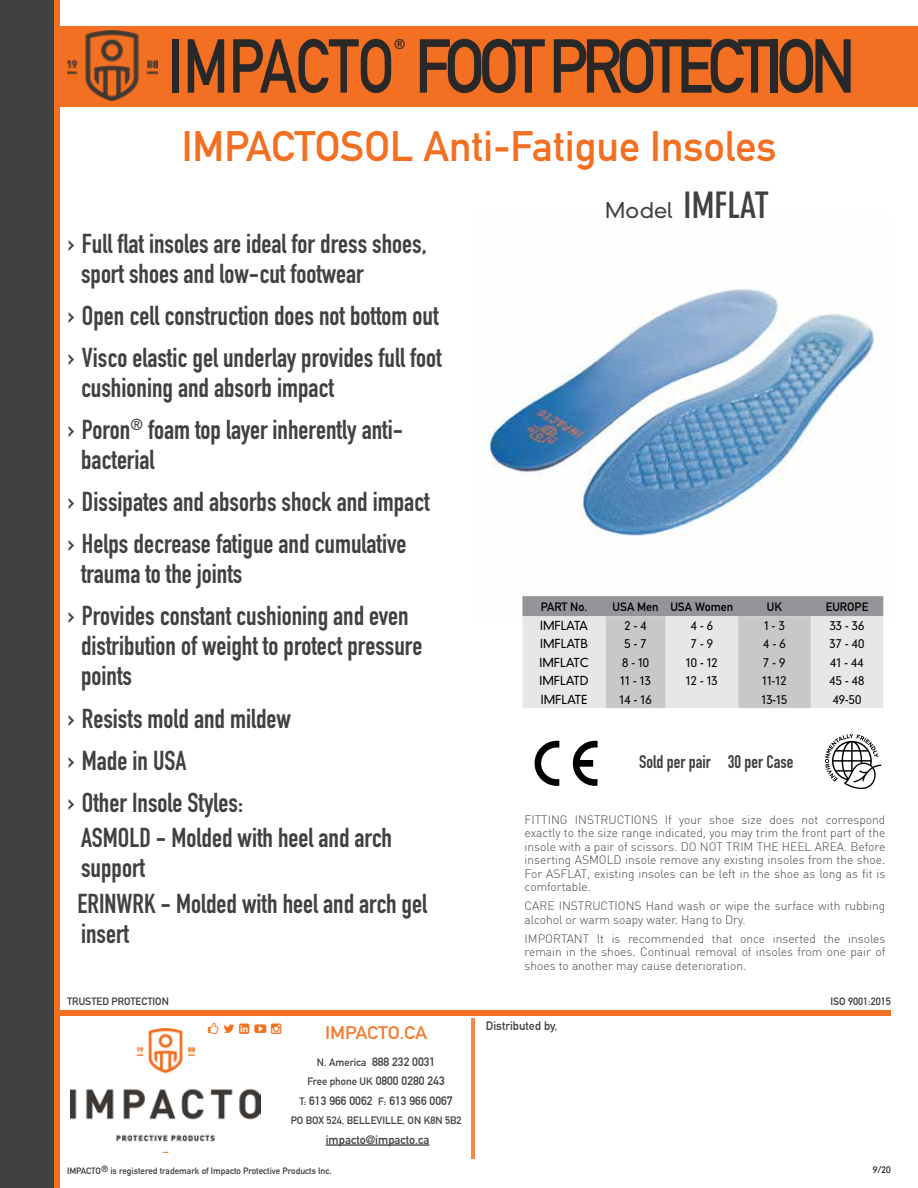
<style>
.page{position:relative;width:918px;height:1188px;background:#fff}
.page>*{position:absolute;margin:0;border:0;box-sizing:border-box;transform-origin:0 0}
.t1{font:75px "DIN Mittelschrift Std";letter-spacing:-.09em;color:#292829;scale:.8 1}
.t2{font:42px "DIN Mittelschrift Std";color:#f36f21}
.t3{font:700 condensed 36px "DIN Neuzeit Grotesk Std";color:#414042}
.t4{font:27px/42.2px "DIN Engschrift Std";color:#414042}
.t5{font:18px "DIN Engschrift Std";color:#414042}
.t6{font:18px "DIN Mittelschrift Std";color:#f47d32;scale:1.1 1}
.t7{font:13.95px "DIN Mittelschrift Std";color:#292829}
.t8{font:300 12px/13.5px "DIN";color:#4b4541;text-align:justify}
.t9{font:300 12px "DIN Neuzeit Grotesk Std";color:#000}
.t10{font:700 12px "DIN Alternate";color:#414042}
.t11{font:12px "DIN Mittelschrift Std";color:#000}
.t12{font:700 10.5px "DIN Alternate";color:#414042}
.t13{font:10.5px "DIN Mittelschrift Std";color:#3e3935}
.t14{font:700 9px "DIN Alternate";color:#3e3935}
.t15{font:300 9px "DIN Neuzeit Grotesk Std";color:#000}
.s1{font-weight:300;font-stretch:normal;font-size:21px}
.s2{font-family:"DIN Mittelschrift Std"}
.s3{font-size:10.5px}
.s4{font-size:12px}
.s5{color:#000}
</style>
<div class="page">
<div style="left:54px;top:26px;width:864px;height:81px;background:#f36f21"></div>
<div style="left:0;top:0;width:54px;height:1188px;background:#414042"></div>
<div style="left:54px;top:0;width:5px;height:1188px;background:#f36f21"></div>
<img style="left:67px;top:31px;width:91px;height:70px">
<div style="left:54px;top:1010px;width:837px;height:6px;background:#f36f21"></div>
<hr style="left:471px;top:1018px;width:4px;height:140px;background:#f68a46">
<img style="left:71px;top:1028px;width:189px;height:124px">
<hr style="left:326px;top:1145px;width:103px;height:1px;background:#000">
<img style="left:484px;top:289px;width:400px;height:328px">
<svg style="left:535px;top:741px;width:63px;height:45px"></svg>
<svg style="left:825px;top:734px;width:56px;height:55px"></svg>
<svg style="left:522px;top:596px;width:361px;height:112px;background:#cecfd0"></svg>
<svg style="left:208px;top:1028px;width:52px;height:6px"></svg>
<p class="t7" style="left:394px;top:36px;width:13px">®</p>
<h1 class="t1" style="left:168px;top:22px;width:861px">IMPACTO FOOT PROTECTION</h1>
<h2 class="t2" style="left:182px;top:121px;width:597px">IMPACTOSOL Anti-Fatigue Insoles</h2>
<h3 class="t3" style="left:605px;top:184px;width:166px"><span class="s1">Model</span> IMFLAT</h3>
<h3 class="t4" style="left:81px;top:228px;width:347px;line-height:30px;text-indent:-14px"><span class="s2">›</span> Full flat insoles are ideal for dress shoes, sport shoes and low-cut footwear</h3>
<h3 class="t4" style="left:68px;top:294px;width:376px"><span class="s2">›</span> Open cell construction does not bottom out <span class="s2">›</span> Visco elastic gel underlay provides full foot</h3>
<h3 class="t4" style="left:68px;top:366px;width:337px;text-indent:14px">cushioning and absorb impact<br><span class="s2">›</span> Poron<sup>®</sup> foam top layer inherently anti-</h3>
<h3 class="t4" style="left:68px;top:439px;width:364px;text-indent:14px">bacterial<br><span class="s2">›</span> Dissipates and absorbs shock and impact <span class="s2">›</span> Helps decrease fatigue and cumulative</h3>
<h3 class="t4" style="left:68px;top:553px;width:343px;text-indent:14px">trauma to the joints<br><span class="s2">›</span> Provides constant cushioning and even</h3>
<h3 class="t4" style="left:81px;top:631px;width:343px;line-height:30px">distribution of weight to protect pressure points</h3>
<h3 class="t4" style="left:68px;top:697px;width:225px"><span class="s2">›</span> Resists mold and mildew <span class="s2">›</span> Made in USA<br><span class="s2">›</span> Other Insole Styles:</h3>
<h3 class="t4" style="left:81px;top:823px;width:312px;line-height:30px">ASMOLD - Molded with heel and arch support</h3>
<h3 class="t4" style="left:78px;top:888px;width:351px;line-height:30px">ERINWRK - Molded with heel and arch gel insert</h3>
<p class="t11" style="left:541px;top:599px;width:48px">PART No.</p>
<p class="t11" style="left:613px;top:599px;width:122px">USA Men USA Women</p>
<p class="t11" style="left:767px;top:599px;width:17px">UK</p>
<p class="t11" style="left:826px;top:599px;width:44px">EUROPE</p>
<p class="t9" style="left:540px;top:618px;width:49px">IMFLATA</p>
<p class="t9" style="left:625px;top:618px;width:24px">2 - 4</p>
<p class="t9" style="left:691px;top:618px;width:24px">4 - 6</p>
<p class="t9" style="left:764px;top:618px;width:22px">1 - 3</p>
<p class="t9" style="left:830px;top:618px;width:36px">33 - 36</p>
<p class="t9" style="left:540px;top:637px;width:49px">IMFLATB</p>
<p class="t9" style="left:625px;top:637px;width:24px">5 - 7</p>
<p class="t9" style="left:691px;top:637px;width:24px">7 - 9</p>
<p class="t9" style="left:763px;top:637px;width:24px">4 - 6</p>
<p class="t9" style="left:830px;top:637px;width:36px">37 - 40</p>
<p class="t9" style="left:540px;top:655px;width:51px">IMFLATC</p>
<p class="t9" style="left:622px;top:655px;width:29px">8 - 10</p>
<p class="t9" style="left:686px;top:655px;width:34px">10 - 12</p>
<p class="t9" style="left:763px;top:655px;width:24px">7 - 9</p>
<p class="t9" style="left:830px;top:655px;width:35px">41 - 44</p>
<p class="t9" style="left:540px;top:674px;width:51px">IMFLATD</p>
<p class="t9" style="left:620px;top:674px;width:32px">11 - 13</p>
<p class="t9" style="left:686px;top:674px;width:34px">12 - 13</p>
<p class="t9" style="left:762px;top:674px;width:26px">11-12</p>
<p class="t9" style="left:830px;top:674px;width:36px">45 - 48</p>
<p class="t9" style="left:541px;top:692px;width:48px">IMFLATE</p>
<p class="t9" style="left:620px;top:692px;width:34px">14 - 16</p>
<p class="t9" style="left:762px;top:692px;width:27px">13-15</p>
<p class="t9" style="left:833px;top:692px;width:30px">49-50</p>
<h3 class="t5" style="left:639px;top:751px;width:156px">Sold per pair 30 per Case</h3>
<p class="t8" style="left:525px;top:813px;width:362px">FITTING INSTRUCTIONS If your shoe size does not correspond exactly to the size range indicated, you may trim the front part of the insole with a pair of scissors. DO NOT TRIM THE HEEL AREA. Before inserting ASMOLD insole remove any existing insoles from the shoe.<br>For ASFLAT, existing insoles can be left in the shoe as long as fit is comfortable.</p>
<p class="t8" style="left:525px;top:899px;width:362px">CARE INSTRUCTIONS Hand wash or wipe the surface with rubbing alcohol or warm soapy water. Hang to Dry.</p>
<p class="t8" style="left:525px;top:932px;width:362px">IMPORTANT It is recommended that once inserted the insoles remain in the shoes. Continual removal of insoles from one pair of shoes to another may cause deterioration.</p>
<p class="t13" style="left:67px;top:996px;width:103px">TRUSTED PROTECTION</p>
<p class="t13" style="left:830px;top:995px;width:62px">ISO 9001:2015</p>
<h3 class="t6" style="left:325px;top:1022px;width:94px">IMPACTO.CA</h3>
<p class="t10" style="left:317px;top:1052px;width:120px"><span class="s3">N. America</span> 888 232 0031</p>
<p class="t12" style="left:307px;top:1073px;width:139px">Free phone UK <span class="s4">0800 0280 243</span></p>
<p class="t10" style="left:300px;top:1091px;width:155px"><span class="s3">T:</span> 613 966 0062 <span class="s3">F:</span> 613 966 0067</p>
<p class="t12" style="left:291px;top:1112px;width:172px">PO BOX 524, BELLEVILLE, ON K8N 5B2</p>
<p class="t10" style="left:326px;top:1130px;width:105px">impacto@impacto.ca</p>
<p class="t10" style="left:486px;top:1017px;width:73px">Distributed by,</p>
<p class="t14" style="left:67px;top:1164px;width:266px">IMPACTO® is registered trademark of Impacto Protective Products Inc<span class="s5">.</span></p>
<p class="t15" style="left:873px;top:1164px;width:20px">9/20</p>
</div>
